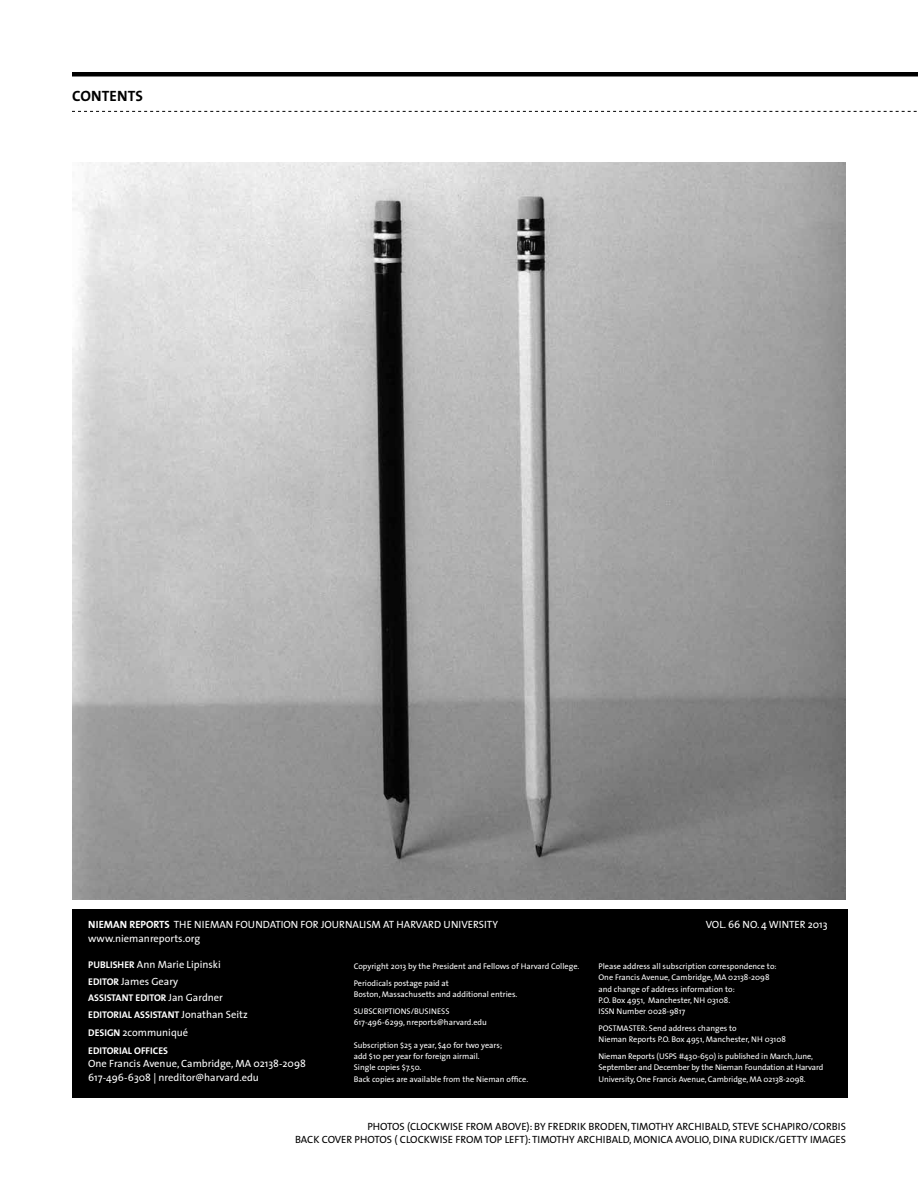
<style>
.page{position:relative;width:918px;height:1188px;background:#fff}
.page>*{position:absolute;margin:0;border:0;box-sizing:border-box;transform-origin:0 0}
.t1{font:700 15px "The Sans";letter-spacing:.01em;color:#000}
.t2{font:10.5px/16.5px "The Sans";color:#fff}
.t3{font:10.5px/13.5px "The Sans";color:#000;text-align:right}
.t4{font:700 9.75px/16.5px "The Sans";color:#fff}
.t5{font:8.25px/11.2px "The Sans";color:#fff}
.s1{font-weight:700}
.s2{font-weight:700;font-size:9.75px}
.s3{font-weight:400;font-size:10.5px}
</style>
<div class="page">
<img style="left:72px;top:162px;width:774px;height:738px">
<hr style="left:72px;top:72px;width:846px;height:4px;background:#000">
<svg style="left:72px;top:111px;width:845px;height:1px"></svg>
<div style="left:72px;top:909px;width:775px;height:189px;background:#000"></div>
<p class="t1" style="left:72px;top:83px;width:73px">CONTENTS</p>
<p class="t2" style="left:88px;top:916px;width:411px"><span class="s1">N IEMAN REPORTS</span> The Nieman Foun dation for Journalism at Harvard Un iversity</p>
<p class="t2" style="left:706px;top:916px;width:123px">Vol. 66 No. 4 Wint er 2013</p>
<p class="t2" style="left:88px;top:930px;width:114px">www.niemanreports.org</p>
<p class="t2" style="left:88px;top:956px;width:134px"><span class="s2">PUBLISHER</span> Ann Marie Lipinski<br><span class="s2">EDITOR</span> James Geary</p>
<p class="t4" style="left:88px;top:989px;width:161px">ASSISTANT EDITOR <span class="s3">Jan Gardner<br></span>EDITORIAL ASSISTANT <span class="s3">Jonathan Seitz</span></p>
<p class="t2" style="left:88px;top:1024px;width:102px"><span class="s2">DESIGN</span> 2communiqué</p>
<p class="t4" style="left:88px;top:1042px;width:81px">EDITORIAL OFFICES</p>
<p class="t2" style="left:88px;top:1057px;width:219px;line-height:13.5px">One Francis Avenue, Cambridge, MA 02138-2098<br>617-496-6308 | nreditor@harvard.edu</p>
<p class="t5" style="left:354px;top:958px;width:227px;line-height:16.8px">Copyright 2013 by the President and Fellows of Harvard College.<br>Periodicals postage paid at</p>
<p class="t5" style="left:354px;top:986px;width:165px;line-height:16.8px">Boston, Massachusetts and additional entries.<br>Subscript ions/Busin ess</p>
<p class="t5" style="left:354px;top:1017px;width:135px">617-496-6299, nreports@harvard.edu</p>
<p class="t5" style="left:354px;top:1039px;width:176px">Subscription $25 a year, $40 for two years;<br>add $10 per year for foreign airmail.<br>Single copies $7.50.<br>Back copies are available from the Nieman office.</p>
<p class="t5" style="left:599px;top:960px;width:180px">Please address all subscription correspondence to:<br>One Francis Avenue, Cambridge, MA 02138-2098 and change of address information to:<br>P.O. Box 4951, Manchester, NH 03108.<br>ISSN Number 0028-9817</p>
<p class="t5" style="left:599px;top:1022px;width:189px">Postmaster: Send address changes to<br>Nieman Reports P.O. Box 4951, Manchester, NH 03108</p>
<p class="t5" style="left:599px;top:1050px;width:226px">Nieman Reports (USPS #430-650) is published in March, June,<br>September and December by the Nieman Foundation at Harvard<br>U niversity, One Francis Avenue, Cambridge, MA 02138-2098.</p>
<p class="t3" style="left:367px;top:1119px;width:192px">PHOTOs (c loc kwise from above): BY FREDRIK</p>
<p class="t3" style="left:589px;top:1119px;width:9px">BRODE</p>
<p class="t3" style="left:295px;top:1119px;width:553px">N, timothy arc hibald, Steve Sc hapiro/Corbis<br>bac k cover photos ( c loc kwise from top left): timothy arc hibald, mon ica avolio, Dina Rudic k/Getty I mages</p>
</div>
